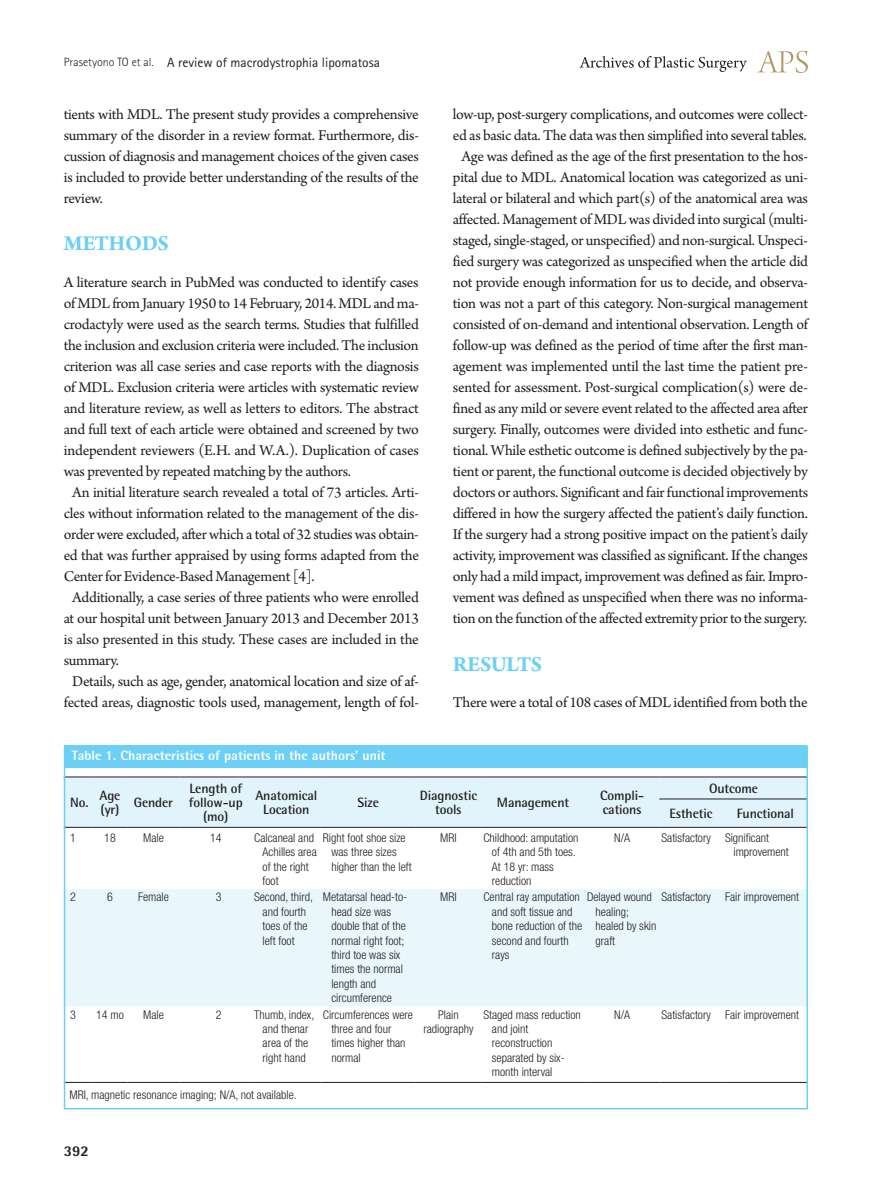
<style>
.page{position:relative;width:893px;height:1191px;background:#fff}
.page>*{position:absolute;margin:0;border:0;box-sizing:border-box;transform-origin:0 0}
.대제목{font:700 22.5px "Arno Pro";letter-spacing:-.02em;color:#6bcff6}
.본문{font:15.75px/21px "Arno Pro";letter-spacing:-.02em;color:#231f20;text-align:justify}
.t1{font:800 15px "Rotis Semi Sans Std";color:#231f20}
.표열제목{font:700 13.5px/14.1px "Rotis Semi Sans Std";letter-spacing:-.01em;color:#231f20;text-align:center}
.하시라_제목{font:13.5px "Rotis Sans Serif Std";color:#231f20}
.표그림제목{font:800 13.5px "Rotis Semi Sans Std";color:#fff}
.표본문{font:300 condensed 12px/14.4px "Helvetica Neue LT Std";color:#231f20}
.s1{font-weight:300;font-size:12px}
</style>
<div class="page">
<svg style="left:757px;top:51px;width:51px;height:22px"></svg>
<svg style="left:579px;top:56px;width:168px;height:16px"></svg>
<div style="left:64px;top:745px;width:743px;height:23px;background:#6bcff6"></div>
<div style="left:67px;top:889px;width:738px;height:117px;background:#e9f7fd"></div>
<div style="left:67px;top:776px;width:738px;height:52px;background:#e1f4fc"></div>
<hr style="left:93px;top:827px;width:34px;height:1px;background:#231f20">
<hr style="left:127px;top:827px;width:53px;height:1px;background:#231f20">
<hr style="left:180px;top:827px;width:72px;height:1px;background:#231f20">
<hr style="left:252px;top:827px;width:69px;height:1px;background:#231f20">
<hr style="left:321px;top:827px;width:95px;height:1px;background:#231f20">
<hr style="left:416px;top:827px;width:65px;height:1px;background:#231f20">
<hr style="left:481px;top:827px;width:104px;height:1px;background:#231f20">
<hr style="left:585px;top:827px;width:74px;height:1px;background:#231f20">
<hr style="left:659px;top:827px;width:64px;height:1px;background:#231f20">
<hr style="left:723px;top:827px;width:85px;height:1px;background:#231f20">
<svg style="left:67px;top:1082px;width:26px;height:1px"></svg>
<hr style="left:93px;top:1082px;width:34px;height:1px;background:#231f20">
<hr style="left:127px;top:1082px;width:53px;height:1px;background:#231f20">
<hr style="left:180px;top:1082px;width:72px;height:1px;background:#231f20">
<hr style="left:252px;top:1082px;width:69px;height:1px;background:#231f20">
<hr style="left:321px;top:1082px;width:95px;height:1px;background:#231f20">
<hr style="left:416px;top:1082px;width:65px;height:1px;background:#231f20">
<hr style="left:481px;top:1082px;width:104px;height:1px;background:#231f20">
<hr style="left:585px;top:1082px;width:74px;height:1px;background:#231f20">
<hr style="left:659px;top:1082px;width:64px;height:1px;background:#231f20">
<hr style="left:723px;top:1082px;width:85px;height:1px;background:#231f20">
<div style="left:64px;top:745px;width:744px;height:364px;border:2px solid #6bcff6"></div>
<p class="하시라_제목" style="left:64px;top:54px;width:318px"><span class="s1">Prasetyono TO et al.</span> A review of macrodystrophia lipomatosa</p>
<p class="본문" style="left:64px;top:105px;width:357px">tients with MDL. The present study provides a comprehensive summary of the disorder in a review format. Furthermore, dis&shy;cussion of diagnosis and management choices of the given cases is included to provide better understanding of the results of the review.</p>
<p class="대제목" style="left:64px;top:231px;width:107px">METHODS</p>
<p class="본문" style="left:64px;top:273px;width:357px">A literature search in PubMed was conducted to identify cases of MDL from January 1950 to 14 February, 2014. MDL and ma&shy;crodactyly were used as the search terms. Studies that fulfilled the inclusion and exclusion criteria were included. The inclusion criterion was all case series and case reports with the diagnosis of MDL. Exclusion criteria were articles with systematic review and literature review, as well as letters to editors. The abstract and full text of each article were obtained and screened by two independent reviewers (E.H. and W.A.). Duplication of cases was prevented by repeated matching by the authors.</p>
<p class="본문" style="left:64px;top:483px;width:357px;text-indent:9px">An initial literature search revealed a total of 73 articles. Arti&shy;cles without information related to the management of the dis&shy;order were excluded, after which a total of 32 studies was obtain&shy;ed that was further appraised by using forms adapted from the Center for Evidence-Based Management [4].</p>
<p class="본문" style="left:64px;top:588px;width:357px;text-indent:9px">Additionally, a case series of three patients who were enrolled at our hospital unit between January 2013 and December 2013 is also presented in this study. These cases are included in the summary.</p>
<p class="본문" style="left:64px;top:672px;width:357px;text-align:center">Details, such as age, gender, anatomical location and size of af&shy;fected areas, diagnostic tools used, management, length of fol-</p>
<p class="본문" style="left:453px;top:105px;width:357px">low-up, post-surgery complications, and outcomes were collect&shy;ed as basic data. The data was then simplified into several tables.</p>
<p class="본문" style="left:453px;top:147px;width:357px;text-align:center">Age was defined as the age of the first presentation to the hos&shy;pital due to MDL. Anatomical location was categorized as uni&shy;lateral or bilateral and which part(s) of the anatomical area was affected. Management of MDL was divided into surgical (multi&shy;staged, single-staged, or unspecified) and non-surgical. Unspeci&shy;fied surgery was categorized as unspecified when the article did not provide enough information for us to decide, and observa&shy;tion was not a part of this category. Non-surgical management consisted of on-demand and intentional observation. Length of follow-up was defined as the period of time after the first man&shy;agement was implemented until the last time the patient pre&shy;sented for assessment. Post-surgical complication(s) were de&shy;fined as any mild or severe event related to the affected area after surgery. Finally, outcomes were divided into esthetic and func&shy;tional. While esthetic outcome is defined subjectively by the pa&shy;tient or parent, the functional outcome is decided objectively by doctors or authors. Significant and fair functional improvements differed in how the surgery affected the patient’s daily function.<br>If the surgery had a strong positive impact on the patient’s daily activity, improvement was classified as significant. If the changes only had a mild impact, improvement was defined as fair. Impro&shy;vement was defined as unspecified when there was no informa&shy;tion on the function of the affected extremity prior to the surgery.</p>
<p class="대제목" style="left:453px;top:651px;width:91px">RESULTS</p>
<p class="본문" style="left:453px;top:693px;width:356px">There were a total of 108 cases of MDL identified from both the</p>
<p class="표그림제목" style="left:72px;top:747px;width:315px">Table 1. Characteristics of patients in the authors’ unit</p>
<p class="표열제목" style="left:70px;top:795px;width:20px">No.</p>
<p class="표열제목" style="left:100px;top:788px;width:22px;text-align:left">Age (yr)</p>
<p class="표열제목" style="left:134px;top:795px;width:41px">Gender</p>
<p class="표열제목" style="left:189px;top:780px;width:55px">Length of follow-up (mo)</p>
<p class="표열제목" style="left:255px;top:788px;width:63px">Anatomical<br>Location</p>
<p class="표열제목" style="left:358px;top:795px;width:23px">Size</p>
<p class="표열제목" style="left:420px;top:788px;width:59px">Diagnostic tools</p>
<p class="표열제목" style="left:497px;top:795px;width:74px">Management</p>
<p class="표열제목" style="left:600px;top:788px;width:44px;text-align:left">Compli&shy;cations</p>
<p class="표열제목" style="left:709px;top:781px;width:50px">Outcome</p>
<p class="표열제목" style="left:670px;top:806px;width:45px">Esthetic</p>
<p class="표열제목" style="left:737px;top:806px;width:59px">Functional</p>
<p class="표본문" style="left:70px;top:830px;width:7px">1</p>
<p class="표본문" style="left:104px;top:830px;width:13px">18</p>
<p class="표본문" style="left:143px;top:830px;width:22px">Male</p>
<p class="표본문" style="left:210px;top:830px;width:13px">14</p>
<p class="표본문" style="left:263px;top:830px;width:56px;text-indent:-9px">Calcaneal and<br>Achilles area of the right foot</p>
<p class="표본문" style="left:331px;top:830px;width:82px;text-indent:-9px">Right foot shoe size was three sizes higher than the left</p>
<p class="표본문" style="left:440px;top:830px;width:18px">MRI</p>
<p class="표본문" style="left:492px;top:830px;width:88px;text-indent:-9px">Childhood: amputation of 4th and 5th toes.<br>At 18 yr: mass reduction</p>
<p class="표본문" style="left:614px;top:830px;width:17px">N/A</p>
<p class="표본문" style="left:661px;top:830px;width:51px">Satisfactory</p>
<p class="표본문" style="left:733px;top:830px;width:57px;text-indent:-9px">Significant improvement</p>
<p class="표본문" style="left:70px;top:890px;width:7px">2</p>
<p class="표본문" style="left:107px;top:890px;width:7px">6</p>
<p class="표본문" style="left:138px;top:890px;width:32px">Female</p>
<p class="표본문" style="left:216px;top:890px;width:7px">3</p>
<p class="표본문" style="left:263px;top:890px;width:52px;text-indent:-9px">Second, third, and fourth toes of the left foot</p>
<p class="표본문" style="left:331px;top:890px;width:77px;text-indent:-9px">Metatarsal head-to&shy;head size was double that of the normal right foot; third toe was six times the normal length and circumference</p>
<p class="표본문" style="left:440px;top:890px;width:18px">MRI</p>
<p class="표본문" style="left:492px;top:890px;width:92px;text-indent:-9px">Central ray amputation and soft tissue and bone reduction of the second and fourth rays</p>
<p class="표본문" style="left:596px;top:890px;width:62px;text-indent:-9px">Delayed wound healing; healed by skin graft</p>
<p class="표본문" style="left:661px;top:890px;width:51px">Satisfactory</p>
<p class="표본문" style="left:725px;top:890px;width:75px">Fair improvement</p>
<p class="표본문" style="left:70px;top:1007px;width:7px">3</p>
<p class="표본문" style="left:96px;top:1007px;width:29px">14 mo</p>
<p class="표본문" style="left:143px;top:1007px;width:22px">Male</p>
<p class="표본문" style="left:216px;top:1007px;width:7px">2</p>
<p class="표본문" style="left:254px;top:1007px;width:62px;text-align:center">Thumb, index, and thenar area of the right hand</p>
<p class="표본문" style="left:331px;top:1007px;width:83px;text-indent:-9px">Circumferences were three and four times higher than normal</p>
<p class="표본문" style="left:424px;top:1007px;width:51px;text-align:center">Plain radiography</p>
<p class="표본문" style="left:492px;top:1007px;width:90px;text-indent:-9px">Staged mass reduction and joint reconstruction separated by six&shy;month interval</p>
<p class="표본문" style="left:614px;top:1007px;width:17px">N/A</p>
<p class="표본문" style="left:661px;top:1007px;width:51px">Satisfactory</p>
<p class="표본문" style="left:725px;top:1007px;width:75px">Fair improvement</p>
<p class="표본문" style="left:70px;top:1087px;width:229px">MRI, magnetic resonance imaging; N/A, not available.</p>
<p class="t1" style="left:64px;top:1141px;width:27px">392</p>
</div>
